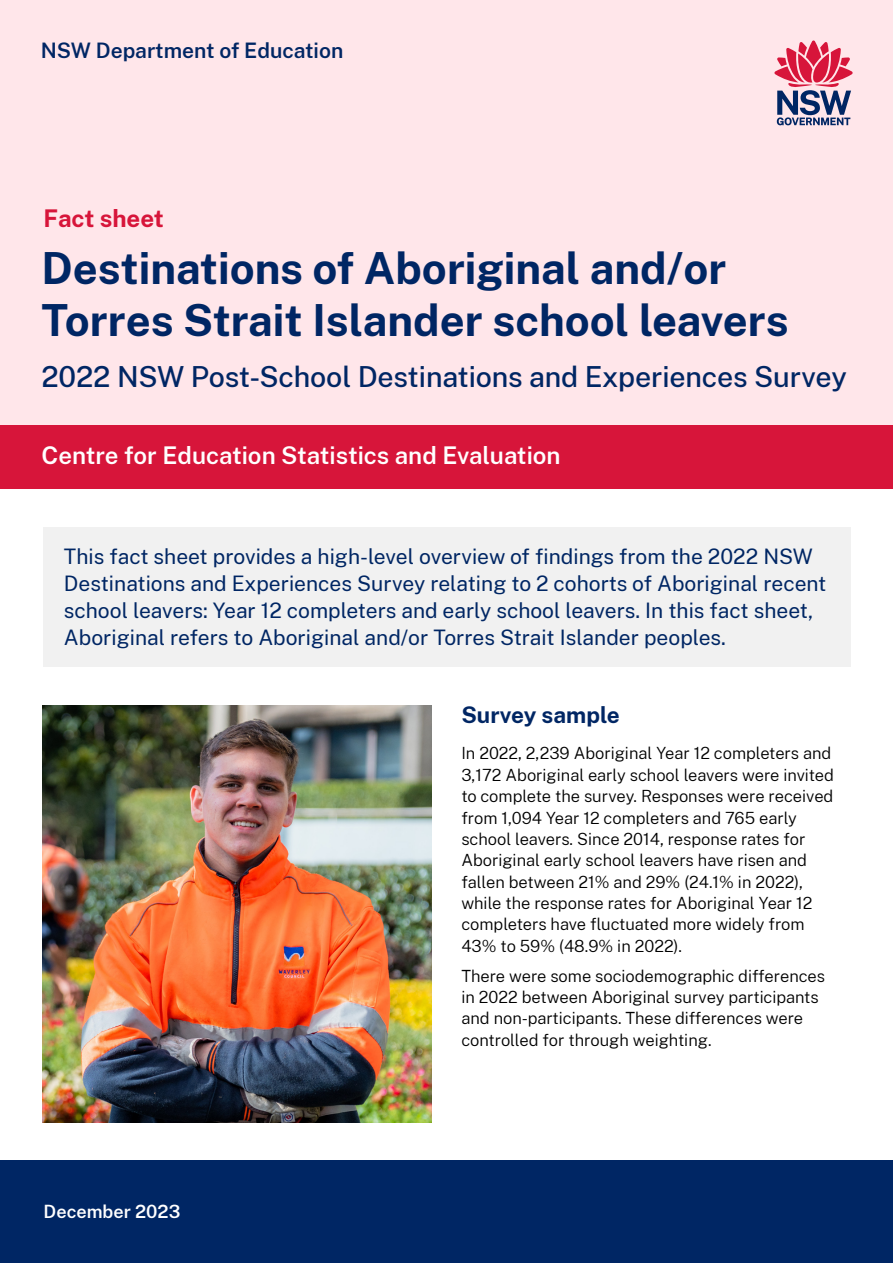
<style>
.page{position:relative;width:893px;height:1263px;background:#fff}
.page>*{position:absolute;margin:0;border:0;box-sizing:border-box;transform-origin:0 0}
.t1{font:700 43.5px/52.5px "Public Sans";color:#002664}
.H1_-_subheading{font:500 28.5px "Public Sans";letter-spacing:-.005em;color:#002664}
.CESE_band{font:600 24px "Public Sans";color:#fff}
.Fact_sheet{font:700 24px "Public Sans";color:#d7153a}
.H2_-_fact_sheet{font:700 22.5px "Public Sans";color:#002664}
.t2{font:21px/27px "Public Sans";color:#002664}
.DoE_descriptor{font:600 21px "Public Sans";color:#002664}
.t3{font:600 18px "Public Sans";color:#fff}
.Body_text{font:300 16.5px/21.3px "Public Sans";color:#000}
</style>
<div class="page">
<div style="left:0;top:0;width:893px;height:425px;background:#ffe6ea"></div>
<svg style="left:774px;top:40px;width:79px;height:85px"></svg>
<div style="left:0;top:425px;width:893px;height:64px;background:#d7153a"></div>
<div style="left:43px;top:528px;width:807px;height:139px;background:#f1f1f1"></div>
<div style="left:0;top:1161px;width:893px;height:102px;background:#002664"></div>
<img style="left:43px;top:706px;width:389px;height:416px">
<p class="DoE_descriptor" style="left:41px;top:35px;width:304px">NSW Department of Education</p>
<p class="Fact_sheet" style="left:44px;top:201px;width:122px">Fact sheet</p>
<h1 class="t1" style="left:41px;top:239px;width:749px">Destinations of Aboriginal and/or<br>Torres Strait Islander school leavers</h1>
<h2 class="H1_-_subheading" style="left:41px;top:356px;width:807px">2022 NSW Post-School Destinations and Experiences Survey</h2>
<p class="CESE_band" style="left:41px;top:438px;width:521px">Centre for Education Statistics and Evaluation</p>
<p class="t2" style="left:64px;top:542px;width:764px">This fact sheet provides a high-level overview of findings from the 2022 NSW Destinations and Experiences Survey relating to 2 cohorts of Aboriginal recent school leavers: Year 12 completers and early school leavers. In this fact sheet, Aboriginal refers to Aboriginal and/or Torres Strait Islander peoples.</p>
<p class="t3" style="left:44px;top:1199px;width:138px">December 2023</p>
<h2 class="H2_-_fact_sheet" style="left:461px;top:698px;width:160px">Survey sample</h2>
<p class="Body_text" style="left:461px;top:742px;width:374px">In 2022, 2,239 Aboriginal Year 12 completers and 3,172 Aboriginal early school leavers were invited to complete the survey. Responses were received from 1,094 Year 12 completers and 765 early school leavers. Since 2014, response rates for Aboriginal early school leavers have risen and fallen between 21% and 29% (24.1% in 2022), while the response rates for Aboriginal Year 12 completers have fluctuated more widely from 43% to 59% (48.9% in 2022).</p>
<p class="Body_text" style="left:461px;top:964px;width:365px">There were some sociodemographic differences in 2022 between Aboriginal survey participants and non-participants. These differences were controlled for through weighting.</p>
</div>
